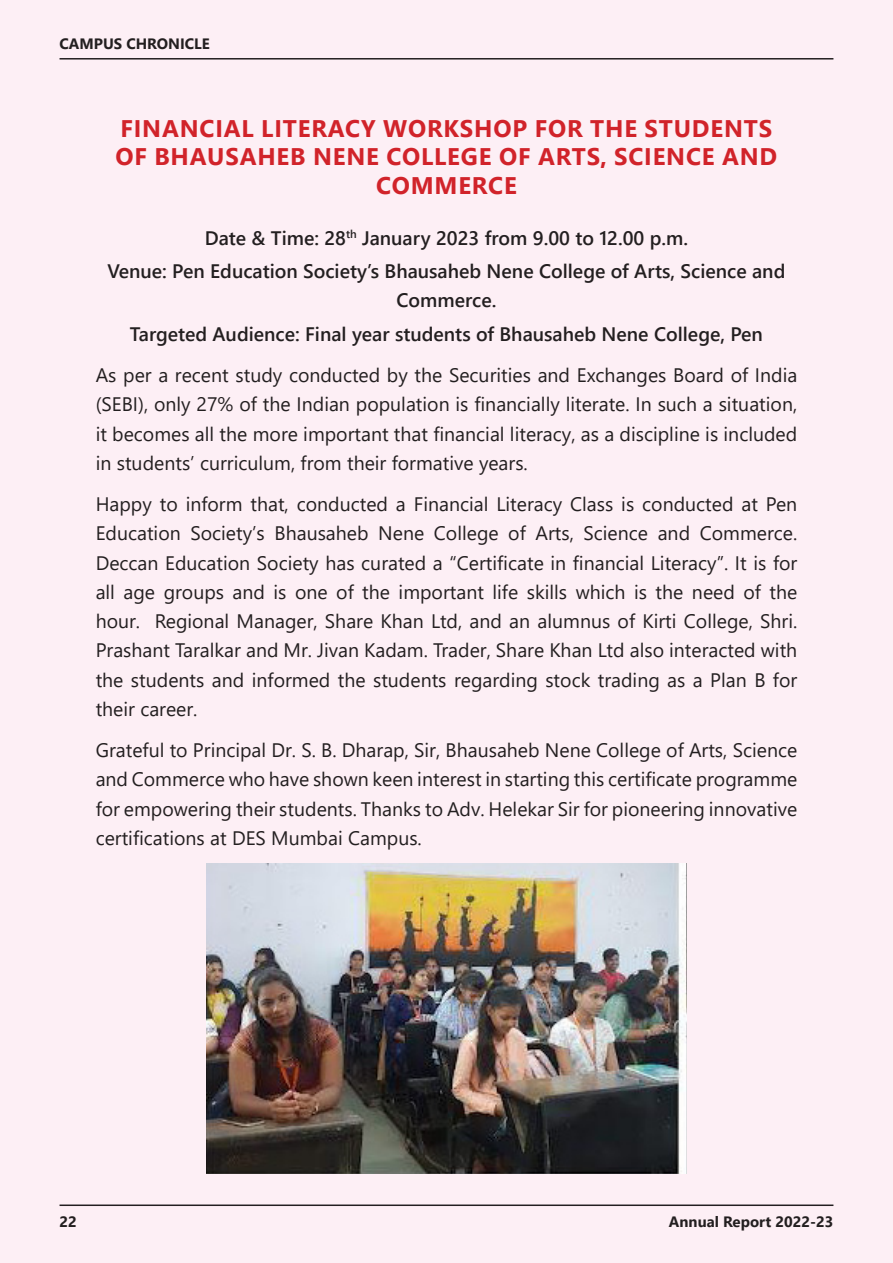
<style>
.page{position:relative;width:893px;height:1263px;background:#fdeff5}
.page>*{position:absolute;margin:0;border:0;box-sizing:border-box;transform-origin:0 0}
.HEAD{font:700 24px/28.8px "Segoe UI";letter-spacing:.035em;color:#d1232a;text-align:center}
.BODYTEXT{font:19.5px/29.2px "Segoe UI";color:#231f20;text-align:justify}
.BODYTEXT-2{font:600 19.5px/29.2px "Segoe UI";color:#231f20;text-align:center}
.t1{font:700 15px "Segoe UI";color:#231f20}
</style>
<div class="page">
<hr style="left:60px;top:1204px;width:773px;height:2px;background:#231f20">
<hr style="left:60px;top:58px;width:773px;height:2px;background:#231f20">
<img style="left:206px;top:864px;width:481px;height:310px">
<p class="t1" style="left:60px;top:30px;width:152px">CAMPUS CHRONICLE</p>
<p class="HEAD" style="left:115px;top:112px;width:663px">FINANCIAL LITERACY WORKSHOP FOR THE STUDENTS<br>OF BHAUSAHEB NENE COLLEGE OF ARTS, SCIENCE AND<br>COMMERCE</p>
<p class="BODYTEXT-2" style="left:205px;top:222px;width:485px">Date &amp; Time: 28<sup>th</sup> January 2023 from 9.00 to 12.00 p.m.</p>
<p class="BODYTEXT-2" style="left:108px;top:255px;width:679px">Venue: Pen Education Society’s Bhausaheb Nene College of Arts, Science and<br>Commerce.</p>
<p class="BODYTEXT-2" style="left:130px;top:318px;width:635px">Targeted Audience: Final year students of Bhausaheb Nene College, Pen</p>
<p class="BODYTEXT" style="left:96px;top:359px;width:703px">As per a recent study conducted by the Securities and Exchanges Board of India (SEBI), only 27% of the Indian population is financially literate. In such a situation, it becomes all the more important that financial literacy, as a discipline is included in students’ curriculum, from their formative years.</p>
<p class="BODYTEXT" style="left:96px;top:488px;width:703px">Happy to inform that, conducted a Financial Literacy Class is conducted at Pen Education Society’s Bhausaheb Nene College of Arts, Science and Commerce.<br>Deccan Education Society has curated a “Certificate in financial Literacy”. It is for all age groups and is one of the important life skills which is the need of the hour. Regional Manager, Share Khan Ltd, and an alumnus of Kirti College, Shri.<br>Prashant Taralkar and Mr. Jivan Kadam. Trader, Share Khan Ltd also interacted with the students and informed the students regarding stock trading as a Plan B for their career.</p>
<p class="BODYTEXT" style="left:96px;top:734px;width:703px">Grateful to Principal Dr. S. B. Dharap, Sir, Bhausaheb Nene College of Arts, Science and Commerce who have shown keen interest in starting this certificate programme for empowering their students. Thanks to Adv. Helekar Sir for pioneering innovative certifications at DES Mumbai Campus.</p>
<p class="t1" style="left:60px;top:1208px;width:19px">22</p>
<p class="t1" style="left:669px;top:1208px;width:166px">Annual Report 2022-23</p>
</div>
